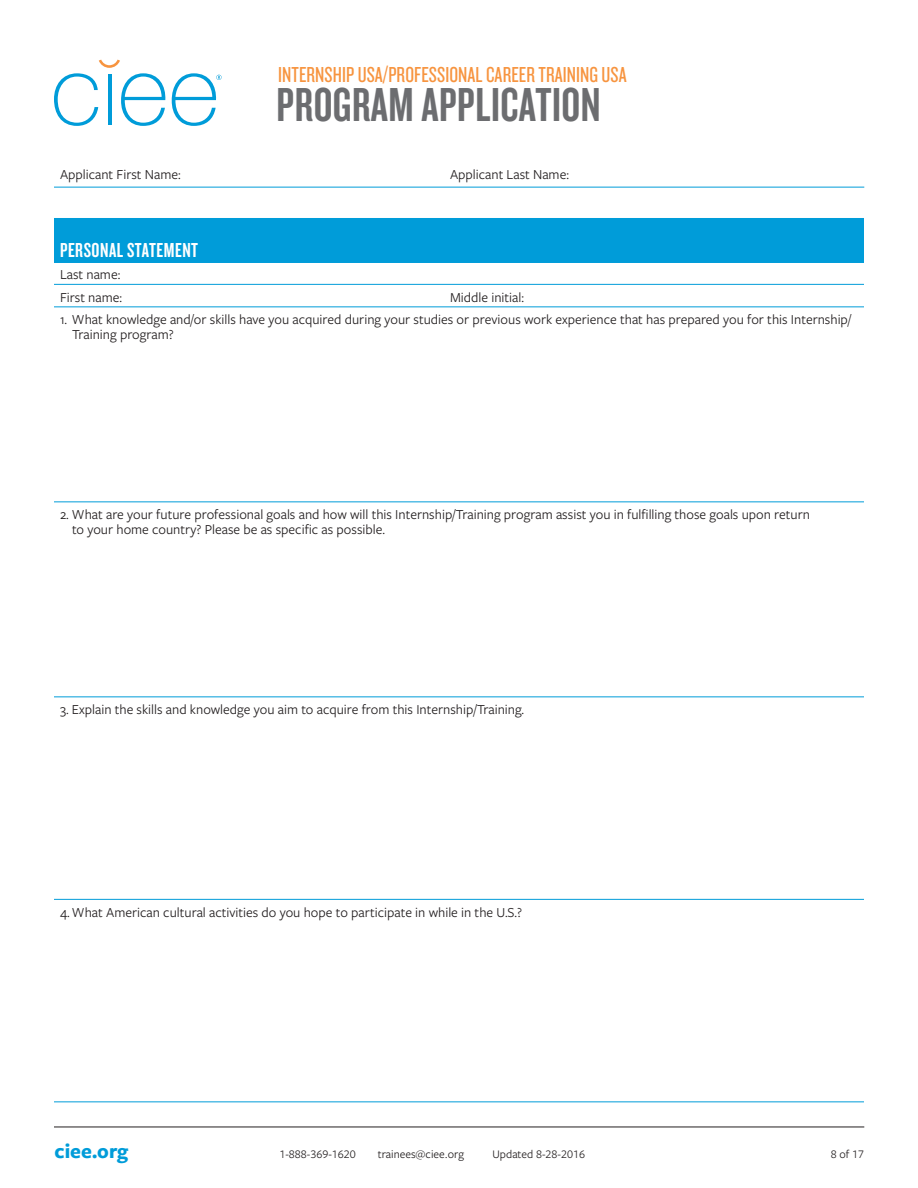
<style>
.page{position:relative;width:918px;height:1188px;background:#fff}
.page>*{position:absolute;margin:0;border:0;box-sizing:border-box;transform-origin:0 0}
.t1{font:49.5px "Knockout 48 Featherweight";letter-spacing:.01em;color:#6c6d70}
.t2{font:22.5px "Knockout 28 Junior Feathrwt";letter-spacing:.005em;color:#f7943f}
.t3{font:21px "Knockout 48 Featherweight";letter-spacing:.025em;color:#fff}
.t4{font:700 21px "Freight Sans Pro";color:#009cd9}
.t5{font:14.25px/15px "Freight Sans Pro";color:#231f20}
.t6{font:12px "Freight Sans Pro";color:#231f20}
</style>
<div class="page">
<svg style="left:54px;top:60px;width:112px;height:66px"></svg>
<svg style="left:172px;top:73px;width:50px;height:53px"></svg>
<hr style="left:54px;top:1127px;width:810px;height:1px;background:#231f20">
<div style="left:54px;top:218px;width:810px;height:45px;background:#009cd9"></div>
<hr style="left:54px;top:284px;width:810px;height:1px;background:#009cd9">
<hr style="left:54px;top:306px;width:810px;height:1px;background:#009cd9">
<hr style="left:54px;top:501px;width:810px;height:1px;background:#009cd9">
<hr style="left:54px;top:696px;width:810px;height:1px;background:#009cd9">
<hr style="left:54px;top:899px;width:810px;height:1px;background:#009cd9">
<hr style="left:54px;top:1101px;width:810px;height:1px;background:#009cd9">
<hr style="left:54px;top:187px;width:810px;height:1px;background:#009cd9">
<h2 class="t2" style="left:278px;top:60px;width:350px">INTERNSHIP USA/PROFESSIONAL CAREER TRAINING USA</h2>
<h1 class="t1" style="left:277px;top:75px;width:325px">PROGRAM APPLICATION</h1>
<p class="t5" style="left:60px;top:167px;width:122px">Applicant First Name:</p>
<p class="t5" style="left:450px;top:167px;width:121px">Applicant Last Name:</p>
<h3 class="t3" style="left:60px;top:237px;width:140px">PERSONAL STATEMENT</h3>
<p class="t5" style="left:60px;top:263px;width:64px;line-height:22.5px">Last name:<br>First name:</p>
<p class="t5" style="left:450px;top:289px;width:76px">Middle initial:</p>
<p class="t5" style="left:72px;top:312px;width:781px;text-indent:-12px">1. What knowledge and/or skills have you acquired during your studies or previous work experience that has prepared you for this Internship/<br>Training program?</p>
<p class="t5" style="left:72px;top:507px;width:740px;text-indent:-12px">2. What are your future professional goals and how will this Internship/Training program assist you in fulfilling those goals upon return to your home country? Please be as specific as possible.</p>
<p class="t5" style="left:60px;top:702px;width:466px">3. Explain the skills and knowledge you aim to acquire from this Internship/Training.</p>
<p class="t5" style="left:60px;top:904px;width:464px">4.What American cultural activities do you hope to participate in while in the U.S.?</p>
<h3 class="t4" style="left:55px;top:1137px;width:75px">ciee.org</h3>
<p class="t6" style="left:279px;top:1146px;width:78px">1-888-369-1620</p>
<p class="t6" style="left:378px;top:1146px;width:88px">trainees@ciee.org</p>
<p class="t6" style="left:493px;top:1146px;width:94px">Updated 8-28-2016</p>
<p class="t6" style="left:831px;top:1146px;width:35px">8 of 17</p>
</div>
